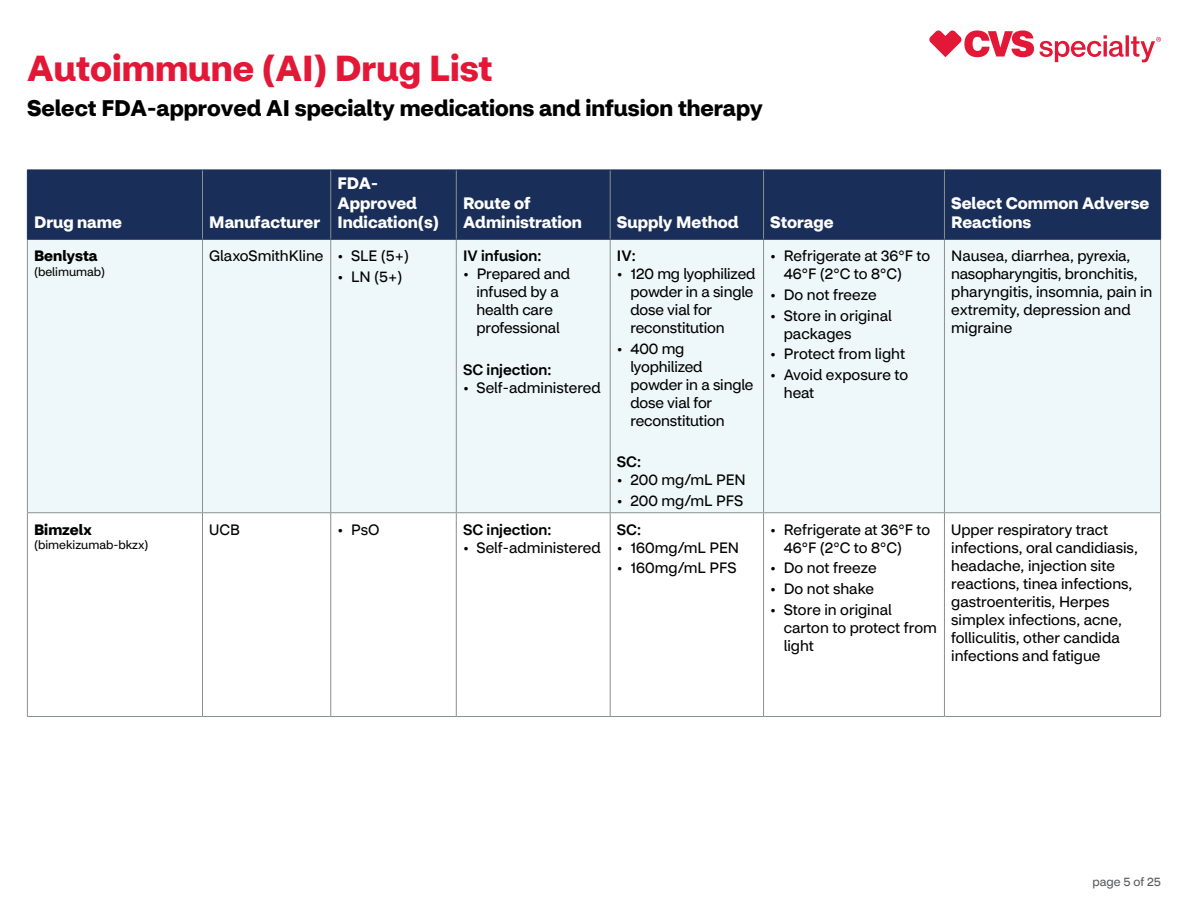
<style>
.page{position:relative;width:1188px;height:918px;background:#fff}
.page>*{position:absolute;margin:0;border:0;box-sizing:border-box;transform-origin:0 0}
.t1{font:700 36px "CVS Health Sans";color:#e31837}
.t2{font:700 22.5px "CVS Health Sans";color:#000}
.Table_Header{font:700 16.5px/19.8px "CVS Health Sans";color:#fff}
.Select_common_adverse_reactions{font:15px/18px "CVS Health Sans";color:#000}
.Table_copy{font:500 15px "CVS Health Sans";color:#000}
.Brand_name_title{font:700 15px "CVS Health Sans";color:#000}
.Chemical_name_title{font:12px "CVS Health Sans";color:#000}
.t3{font:12px "CVS Health Sans";color:#58595b}
</style>
<div class="page">
<svg style="left:929px;top:30px;width:232px;height:32px"></svg>
<div style="left:28px;top:171px;width:1132px;height:68px;background:#192e58"></div>
<div style="left:28px;top:240px;width:1132px;height:272px;background:#eef8fa"></div>
<hr style="left:202px;top:240px;width:1px;height:272px;background:#8a908d">
<hr style="left:330px;top:240px;width:1px;height:272px;background:#8a908d">
<hr style="left:456px;top:240px;width:1px;height:272px;background:#8a908d">
<hr style="left:610px;top:240px;width:1px;height:272px;background:#8a908d">
<hr style="left:763px;top:240px;width:1px;height:272px;background:#8a908d">
<hr style="left:944px;top:240px;width:1px;height:272px;background:#8a908d">
<hr style="left:202px;top:513px;width:1px;height:203px;background:#8a908d">
<hr style="left:330px;top:513px;width:1px;height:203px;background:#8a908d">
<hr style="left:456px;top:513px;width:1px;height:203px;background:#8a908d">
<hr style="left:610px;top:513px;width:1px;height:203px;background:#8a908d">
<hr style="left:763px;top:513px;width:1px;height:203px;background:#8a908d">
<hr style="left:944px;top:513px;width:1px;height:203px;background:#8a908d">
<hr style="left:202px;top:170px;width:1px;height:69px;background:#8a908d">
<hr style="left:330px;top:170px;width:1px;height:69px;background:#8a908d">
<hr style="left:456px;top:170px;width:1px;height:69px;background:#8a908d">
<hr style="left:610px;top:170px;width:1px;height:69px;background:#8a908d">
<hr style="left:763px;top:170px;width:1px;height:69px;background:#8a908d">
<hr style="left:944px;top:170px;width:1px;height:69px;background:#8a908d">
<hr style="left:27px;top:240px;width:1px;height:272px;background:#8a908d">
<hr style="left:1160px;top:240px;width:1px;height:272px;background:#8a908d">
<hr style="left:27px;top:513px;width:1px;height:203px;background:#8a908d">
<hr style="left:1160px;top:513px;width:1px;height:203px;background:#8a908d">
<hr style="left:27px;top:512px;width:175px;height:1px;background:#8a908d">
<hr style="left:202px;top:512px;width:129px;height:1px;background:#8a908d">
<hr style="left:331px;top:512px;width:125px;height:1px;background:#8a908d">
<hr style="left:456px;top:512px;width:154px;height:1px;background:#8a908d">
<hr style="left:610px;top:512px;width:154px;height:1px;background:#8a908d">
<hr style="left:764px;top:512px;width:180px;height:1px;background:#8a908d">
<hr style="left:944px;top:512px;width:217px;height:1px;background:#8a908d">
<hr style="left:27px;top:716px;width:175px;height:1px;background:#8a908d">
<hr style="left:202px;top:716px;width:129px;height:1px;background:#8a908d">
<hr style="left:331px;top:716px;width:125px;height:1px;background:#8a908d">
<hr style="left:456px;top:716px;width:154px;height:1px;background:#8a908d">
<hr style="left:610px;top:716px;width:154px;height:1px;background:#8a908d">
<hr style="left:764px;top:716px;width:180px;height:1px;background:#8a908d">
<hr style="left:944px;top:716px;width:217px;height:1px;background:#8a908d">
<hr style="left:27px;top:170px;width:175px;height:1px;background:#192e58">
<hr style="left:27px;top:170px;width:1px;height:69px;background:#192e58">
<hr style="left:202px;top:170px;width:129px;height:1px;background:#192e58">
<hr style="left:331px;top:170px;width:125px;height:1px;background:#192e58">
<hr style="left:456px;top:170px;width:154px;height:1px;background:#192e58">
<hr style="left:610px;top:170px;width:154px;height:1px;background:#192e58">
<hr style="left:764px;top:170px;width:180px;height:1px;background:#192e58">
<hr style="left:944px;top:170px;width:217px;height:1px;background:#192e58">
<hr style="left:1160px;top:170px;width:1px;height:69px;background:#192e58">
<hr style="left:27px;top:239px;width:175px;height:1px;background:#192e58">
<hr style="left:202px;top:239px;width:129px;height:1px;background:#192e58">
<hr style="left:331px;top:239px;width:125px;height:1px;background:#192e58">
<hr style="left:456px;top:239px;width:154px;height:1px;background:#192e58">
<hr style="left:610px;top:239px;width:154px;height:1px;background:#192e58">
<hr style="left:764px;top:239px;width:180px;height:1px;background:#192e58">
<hr style="left:944px;top:239px;width:217px;height:1px;background:#192e58">
<h1 class="t1" style="left:27px;top:45px;width:467px">Autoimmune (AI) Drug List</h1>
<h2 class="t2" style="left:27px;top:94px;width:737px">Select FDA-approved AI specialty medications and infusion therapy</h2>
<p class="Table_Header" style="left:34px;top:213px;width:89px">Drug name</p>
<p class="Table_Header" style="left:209px;top:213px;width:113px">Manufacturer</p>
<p class="Table_Header" style="left:338px;top:173px;width:103px">FDA-<br>Approved<br>Indication(s)</p>
<p class="Table_Header" style="left:463px;top:193px;width:120px">Route of<br>Administration</p>
<p class="Table_Header" style="left:617px;top:213px;width:123px">Supply Method</p>
<p class="Table_Header" style="left:770px;top:213px;width:65px">Storage</p>
<p class="Table_Header" style="left:951px;top:193px;width:200px">Select Common Adverse<br>Reactions</p>
<p class="Brand_name_title" style="left:34px;top:246px;width:65px">Benlysta</p>
<p class="Chemical_name_title" style="left:34px;top:264px;width:73px">(belimumab)</p>
<p class="Select_common_adverse_reactions" style="left:209px;top:247px;width:116px">GlaxoSmithKline</p>
<p class="Select_common_adverse_reactions" style="left:338px;top:247px;width:73px">• SLE (5+)</p>
<p class="Select_common_adverse_reactions" style="left:338px;top:268px;width:66px">• LN (5+)</p>
<p class="Table_copy" style="left:463px;top:247px;width:80px">IV infusion:</p>
<p class="Select_common_adverse_reactions" style="left:463px;top:265px;width:109px;text-align:center">• Prepared and infused by a health care professional</p>
<p class="Table_copy" style="left:463px;top:360px;width:90px">SC injection:</p>
<p class="Select_common_adverse_reactions" style="left:463px;top:378px;width:139px">• Self-administered</p>
<p class="Table_copy" style="left:617px;top:247px;width:20px">IV:</p>
<p class="Select_common_adverse_reactions" style="left:630px;top:265px;width:127px;text-indent:-14px">• 120 mg lyophilized powder in a single dose vial for reconstitution</p>
<p class="Select_common_adverse_reactions" style="left:630px;top:340px;width:124px;text-indent:-14px">• 400 mg lyophilized powder in a single dose vial for reconstitution</p>
<p class="Table_copy" style="left:617px;top:453px;width:26px">SC:</p>
<p class="Select_common_adverse_reactions" style="left:617px;top:471px;width:130px">• 200 mg/mL PEN</p>
<p class="Select_common_adverse_reactions" style="left:617px;top:492px;width:128px">• 200 mg/mL PFS</p>
<p class="Select_common_adverse_reactions" style="left:784px;top:247px;width:148px;text-indent:-14px">• Refrigerate at 36°F to<br>46°F (2°C to 8°C)</p>
<p class="Select_common_adverse_reactions" style="left:770px;top:286px;width:108px">• Do not freeze</p>
<p class="Select_common_adverse_reactions" style="left:784px;top:306px;width:109px;text-indent:-14px">• Store in original packages</p>
<p class="Select_common_adverse_reactions" style="left:770px;top:345px;width:136px">• Protect from light</p>
<p class="Select_common_adverse_reactions" style="left:784px;top:366px;width:126px;text-indent:-14px">• Avoid exposure to heat</p>
<p class="Select_common_adverse_reactions" style="left:951px;top:247px;width:203px">Nausea, diarrhea, pyrexia, nasopharyngitis, bronchitis, pharyngitis, insomnia, pain in extremity, depression and migraine</p>
<p class="Brand_name_title" style="left:34px;top:520px;width:60px">Bimzelx</p>
<p class="Chemical_name_title" style="left:34px;top:538px;width:116px">(bimekizumab-bkzx)</p>
<p class="Select_common_adverse_reactions" style="left:209px;top:520px;width:32px">UCB</p>
<p class="Select_common_adverse_reactions" style="left:338px;top:520px;width:43px">• PsO</p>
<p class="Table_copy" style="left:463px;top:520px;width:90px">SC injection:</p>
<p class="Select_common_adverse_reactions" style="left:463px;top:538px;width:139px">• Self-administered</p>
<p class="Table_copy" style="left:617px;top:520px;width:26px">SC:</p>
<p class="Select_common_adverse_reactions" style="left:617px;top:538px;width:124px">• 160mg/mL PEN</p>
<p class="Select_common_adverse_reactions" style="left:617px;top:559px;width:121px">• 160mg/mL PFS</p>
<p class="Select_common_adverse_reactions" style="left:784px;top:520px;width:148px;text-indent:-14px">• Refrigerate at 36°F to<br>46°F (2°C to 8°C)</p>
<p class="Select_common_adverse_reactions" style="left:770px;top:559px;width:108px">• Do not freeze</p>
<p class="Select_common_adverse_reactions" style="left:770px;top:580px;width:105px">• Do not shake</p>
<p class="Select_common_adverse_reactions" style="left:784px;top:601px;width:155px;text-indent:-14px">• Store in original carton to protect from light</p>
<p class="Select_common_adverse_reactions" style="left:951px;top:520px;width:188px">Upper respiratory tract infections, oral candidiasis, headache, injection site reactions, tinea infections, gastroenteritis, Herpes simplex infections, acne, folliculitis, other candida infections and fatigue</p>
<p class="t3" style="left:1093px;top:874px;width:70px">page 5 of 25</p>
</div>
